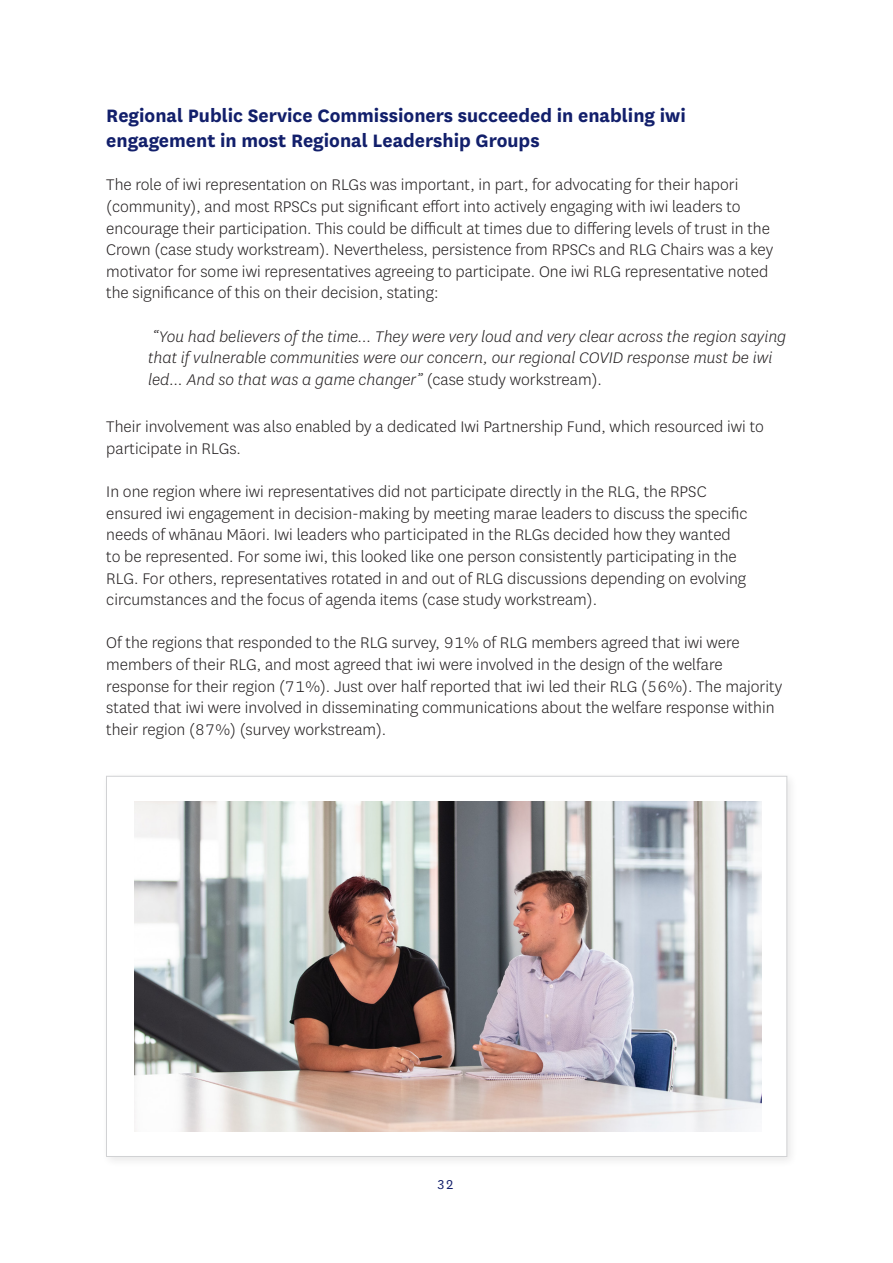
<style>
.page{position:relative;width:893px;height:1263px;background:#fff}
.page>*{position:absolute;margin:0;border:0;box-sizing:border-box;transform-origin:0 0}
.Body_copy_sub_header_1{font:700 21px/25.2px "National";color:#121f6b}
.Body_copy{font:300 18px/21.6px "National";color:#231f20}
.Body_copy_quotations{font:italic 300 18px/21.6px "National";color:#231f20}
.t1{font:15px "National";color:#121f6b}
.s1{font-style:normal}
</style>
<div class="page">
<div style="left:101px;top:771px;width:697px;height:397px;background:#fafafa"></div>
<div style="left:106px;top:776px;width:681px;height:381px;background:#fff;border:1px solid #d1d2d4"></div>
<img style="left:134px;top:801px;width:627px;height:330px">
<p class="Body_copy_sub_header_1" style="left:106px;top:101px;width:581px">Regional Public Service Commissioners succeeded in enabling iwi engagement in most Regional Leadership Groups</p>
<p class="Body_copy" style="left:106px;top:174px;width:668px">The role of iwi representation on RLGs was important, in part, for advocating for their hapori (community), and most RPSCs put significant effort into actively engaging with iwi leaders to encourage their participation. This could be difficult at times due to differing levels of trust in the Crown (case study workstream). Nevertheless, persistence from RPSCs and RLG Chairs was a key motivator for some iwi representatives agreeing to participate. One iwi RLG representative noted the significance of this on their decision, stating:</p>
<p class="Body_copy_quotations" style="left:148px;top:325px;width:639px">“You had believers of the time… They were very loud and very clear across the region saying that if vulnerable communities were our concern, our regional COVID response must be iwi led... And so that was a game changer” <span class="s1">(case study workstream).</span></p>
<p class="Body_copy" style="left:106px;top:415px;width:659px">Their involvement was also enabled by a dedicated Iwi Partnership Fund, which resourced iwi to participate in RLGs.</p>
<p class="Body_copy" style="left:106px;top:480px;width:643px">In one region where iwi representatives did not participate directly in the RLG, the RPSC ensured iwi engagement in decision-making by meeting marae leaders to discuss the specific needs of whānau Māori. Iwi leaders who participated in the RLGs decided how they wanted to be represented. For some iwi, this looked like one person consistently participating in the RLG. For others, representatives rotated in and out of RLG discussions depending on evolving circumstances and the focus of agenda items (case study workstream).</p>
<p class="Body_copy" style="left:106px;top:631px;width:677px">Of the regions that responded to the RLG survey, 91% of RLG members agreed that iwi were members of their RLG, and most agreed that iwi were involved in the design of the welfare response for their region (71%). Just over half reported that iwi led their RLG (56%). The majority stated that iwi were involved in disseminating communications about the welfare response within their region (87%) (survey workstream).</p>
<p class="t1" style="left:437px;top:1174px;width:19px">32</p>
</div>
